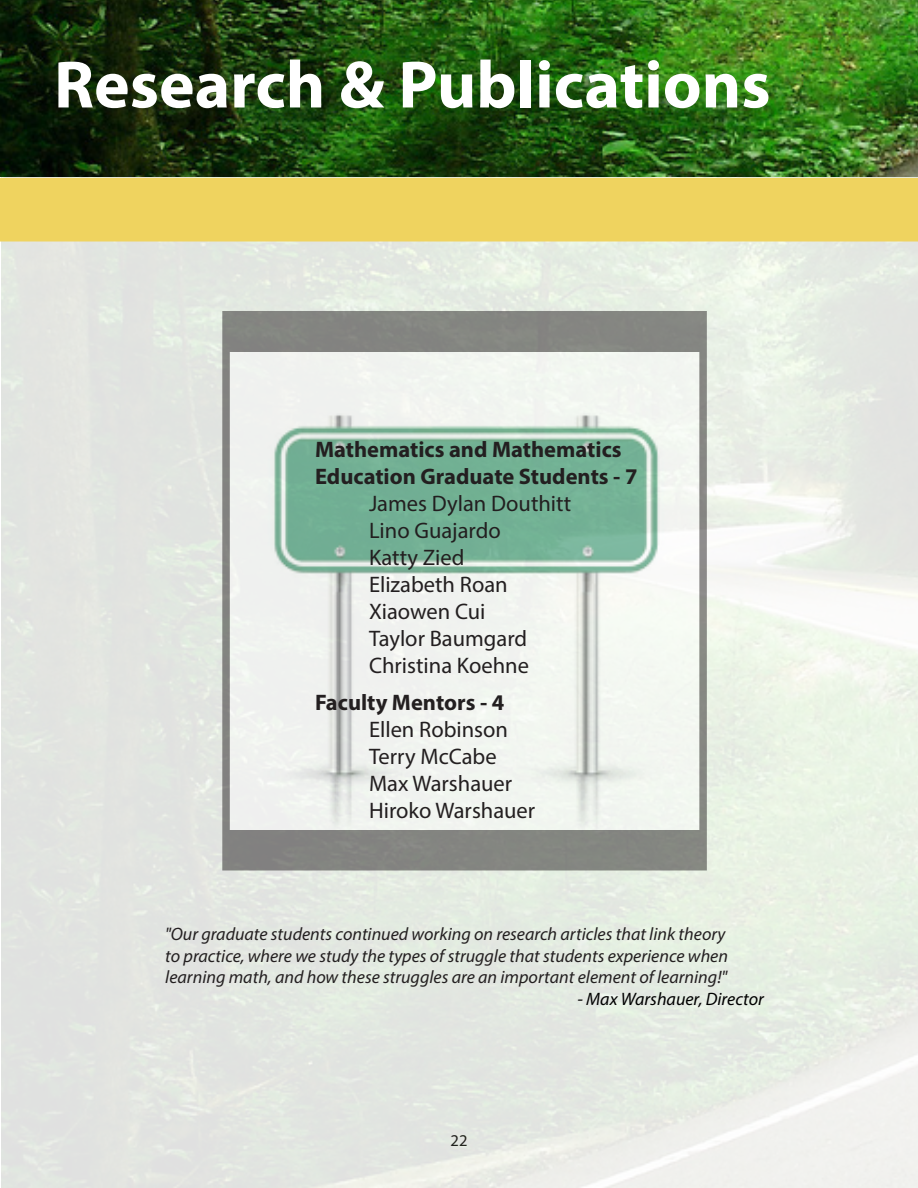
<style>
.page{position:relative;width:918px;height:1188px;background:#fff}
.page>*{position:absolute;margin:0;border:0;box-sizing:border-box;transform-origin:0 0}
.Big_Heading{font:700 67.5px "Myriad Pro";color:#fff}
.t1{font:22.5px "Myriad Pro";color:#231f20}
.t2{font:700 22.5px/27px "Myriad Pro";color:#231f20}
.t3{font:italic 18px/21.6px "Myriad Pro";color:#231f20}
.t4{font:italic 18px "Myriad Pro";color:#000}
.t5{font:16.5px "Myriad Pro";color:#231f20}
</style>
<div class="page">
<img style="left:1px;top:176px;width:917px;height:1012px">
<div style="left:0;top:178px;width:918px;height:64px;background:#efd35f"></div>
<img style="left:0;top:0;width:918px;height:176px">
<div style="left:226px;top:315px;width:477px;height:552px;background:#848581"></div>
<img style="left:231px;top:352px;width:467px;height:477px">
<p class="Big_Heading" style="left:54px;top:41px;width:718px">Research &amp; Publications</p>
<p class="t2" style="left:315px;top:435px;width:324px">Mathematics and Mathematics<br>Education Graduate Students - 7</p>
<p class="t1" style="left:369px;top:490px;width:204px">James Dylan Douthitt</p>
<p class="t1" style="left:369px;top:517px;width:133px">Lino Guajardo</p>
<p class="t1" style="left:369px;top:544px;width:97px">Katty Zied</p>
<p class="t1" style="left:369px;top:571px;width:140px">Elizabeth Roan</p>
<p class="t1" style="left:369px;top:598px;width:118px">Xiaowen Cui</p>
<p class="t1" style="left:369px;top:625px;width:160px">Taylor Baumgard</p>
<p class="t1" style="left:369px;top:652px;width:162px">Christina Koehne</p>
<p class="t2" style="left:315px;top:688px;width:191px">Faculty Mentors - 4</p>
<p class="t1" style="left:369px;top:715px;width:141px">Ellen Robinson</p>
<p class="t1" style="left:369px;top:742px;width:129px">Terry McCabe</p>
<p class="t1" style="left:369px;top:769px;width:145px">Max Warshauer</p>
<p class="t1" style="left:369px;top:796px;width:168px">Hiroko Warshauer</p>
<p class="t3" style="left:165px;top:923px;width:564px">"Our graduate students continued working on research articles that link theory to practice, where we study the types of struggle that students experience when learning math, and how these struggles are an important element of learning!"</p>
<p class="t4" style="left:577px;top:988px;width:188px">- Max Warshauer, Director</p>
<p class="t5" style="left:451px;top:1131px;width:18px">22</p>
</div>
